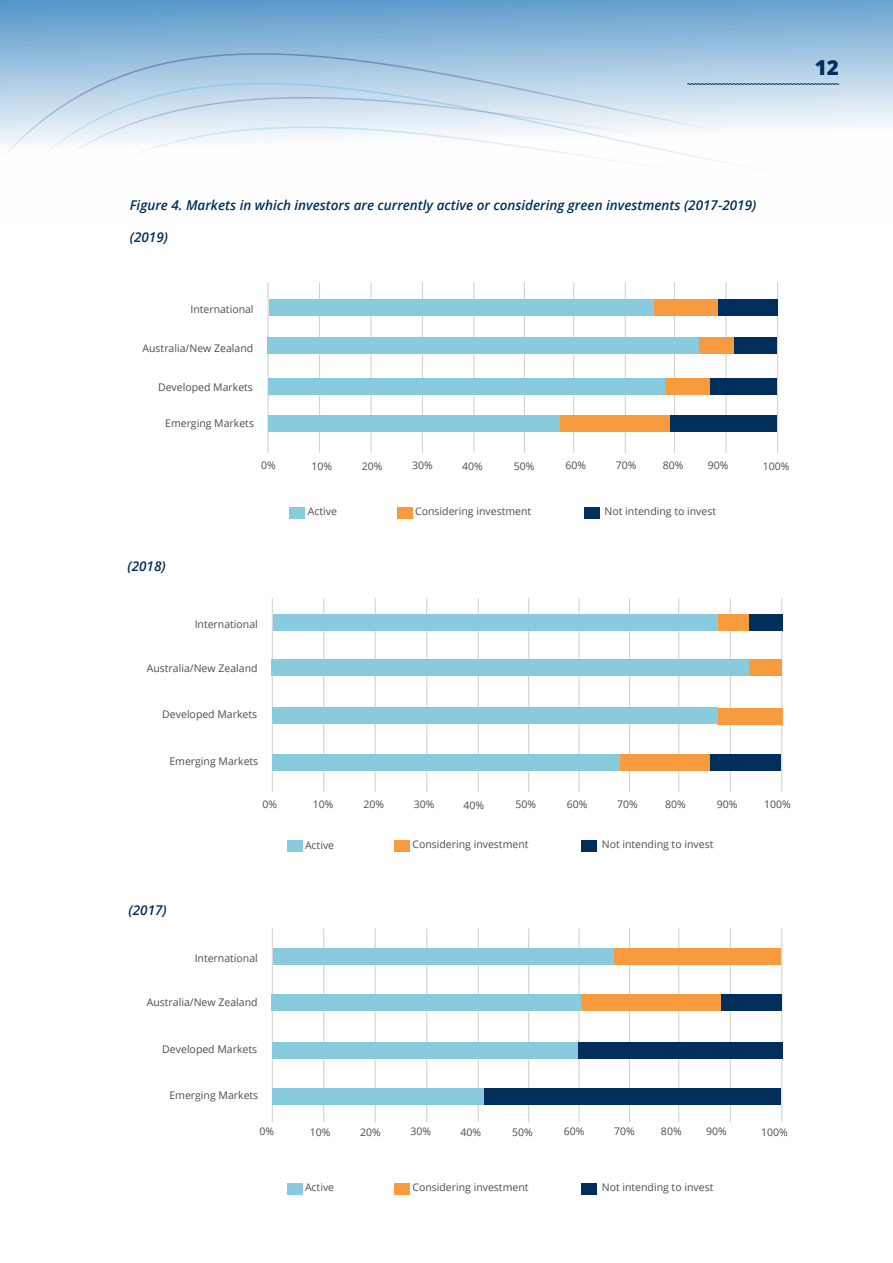
<style>
.page{position:relative;width:893px;height:1263px;background:#fff}
.page>*{position:absolute;margin:0;border:0;box-sizing:border-box;transform-origin:0 0}
.t1{font:800 20.7px "Open Sans";color:#002f5d}
.t2{font:italic 600 13.5px "Open Sans";color:#002f5d}
.t3{font:10.5px "Open Sans";color:#4d4d4f}
</style>
<div class="page">
<svg style="left:0;top:0;width:893px;height:125px;background:#7aadd4"></svg>
<svg style="left:0;top:52px;width:890px;height:115px"></svg>
<hr style="left:267px;top:282px;width:2px;height:171px;background:#d1d3d4">
<hr style="left:319px;top:282px;width:1px;height:171px;background:#d1d3d4">
<hr style="left:370px;top:282px;width:2px;height:171px;background:#d1d3d4">
<hr style="left:422px;top:282px;width:1px;height:171px;background:#d1d3d4">
<hr style="left:473px;top:282px;width:2px;height:171px;background:#d1d3d4">
<hr style="left:524px;top:282px;width:1px;height:171px;background:#d1d3d4">
<hr style="left:573px;top:282px;width:1px;height:171px;background:#d1d3d4">
<hr style="left:625px;top:282px;width:1px;height:171px;background:#d1d3d4">
<hr style="left:674px;top:282px;width:1px;height:171px;background:#d1d3d4">
<hr style="left:725px;top:282px;width:2px;height:171px;background:#d1d3d4">
<hr style="left:777px;top:282px;width:1px;height:171px;background:#d1d3d4">
<div style="left:290px;top:507px;width:15px;height:12px;background:#88cbdf"></div>
<div style="left:397px;top:507px;width:16px;height:11px;background:#f89a3e"></div>
<div style="left:584px;top:507px;width:15px;height:11px;background:#002f5d"></div>
<div style="left:717px;top:299px;width:61px;height:17px;background:#002f5d"></div>
<div style="left:670px;top:416px;width:107px;height:16px;background:#002f5d"></div>
<div style="left:710px;top:378px;width:67px;height:16px;background:#002f5d"></div>
<div style="left:734px;top:337px;width:43px;height:17px;background:#002f5d"></div>
<div style="left:653px;top:299px;width:64px;height:17px;background:#f89a3e"></div>
<div style="left:699px;top:337px;width:35px;height:17px;background:#f89a3e"></div>
<div style="left:664px;top:378px;width:46px;height:16px;background:#f89a3e"></div>
<div style="left:559px;top:416px;width:111px;height:16px;background:#f89a3e"></div>
<div style="left:268px;top:416px;width:291px;height:16px;background:#88cbdf"></div>
<div style="left:268px;top:378px;width:396px;height:16px;background:#88cbdf"></div>
<div style="left:267px;top:337px;width:432px;height:17px;background:#88cbdf"></div>
<div style="left:269px;top:299px;width:384px;height:17px;background:#88cbdf"></div>
<hr style="left:272px;top:598px;width:1px;height:194px;background:#d1d3d4">
<hr style="left:323px;top:598px;width:1px;height:194px;background:#d1d3d4">
<hr style="left:375px;top:598px;width:1px;height:194px;background:#d1d3d4">
<hr style="left:426px;top:598px;width:1px;height:194px;background:#d1d3d4">
<hr style="left:478px;top:598px;width:1px;height:194px;background:#d1d3d4">
<hr style="left:528px;top:598px;width:1px;height:194px;background:#d1d3d4">
<hr style="left:578px;top:598px;width:2px;height:194px;background:#d1d3d4">
<hr style="left:629px;top:598px;width:1px;height:194px;background:#d1d3d4">
<hr style="left:678px;top:598px;width:1px;height:194px;background:#d1d3d4">
<hr style="left:730px;top:598px;width:1px;height:194px;background:#d1d3d4">
<hr style="left:781px;top:598px;width:1px;height:194px;background:#d1d3d4">
<div style="left:287px;top:841px;width:15px;height:11px;background:#88cbdf"></div>
<div style="left:395px;top:840px;width:15px;height:12px;background:#f89a3e"></div>
<div style="left:581px;top:840px;width:16px;height:12px;background:#002f5d"></div>
<div style="left:749px;top:614px;width:34px;height:17px;background:#002f5d"></div>
<div style="left:710px;top:754px;width:71px;height:16px;background:#002f5d"></div>
<div style="left:717px;top:614px;width:32px;height:17px;background:#f89a3e"></div>
<div style="left:748px;top:659px;width:34px;height:17px;background:#f89a3e"></div>
<div style="left:717px;top:708px;width:66px;height:16px;background:#f89a3e"></div>
<div style="left:620px;top:754px;width:90px;height:16px;background:#f89a3e"></div>
<div style="left:272px;top:754px;width:348px;height:16px;background:#88cbdf"></div>
<div style="left:272px;top:708px;width:445px;height:16px;background:#88cbdf"></div>
<div style="left:271px;top:659px;width:478px;height:17px;background:#88cbdf"></div>
<div style="left:273px;top:614px;width:444px;height:17px;background:#88cbdf"></div>
<hr style="left:272px;top:928px;width:1px;height:194px;background:#d1d3d4">
<hr style="left:323px;top:928px;width:1px;height:194px;background:#d1d3d4">
<hr style="left:375px;top:928px;width:1px;height:194px;background:#d1d3d4">
<hr style="left:426px;top:928px;width:1px;height:194px;background:#d1d3d4">
<hr style="left:478px;top:928px;width:1px;height:194px;background:#d1d3d4">
<hr style="left:528px;top:928px;width:1px;height:194px;background:#d1d3d4">
<hr style="left:578px;top:928px;width:2px;height:194px;background:#d1d3d4">
<hr style="left:629px;top:928px;width:1px;height:194px;background:#d1d3d4">
<hr style="left:678px;top:928px;width:1px;height:194px;background:#d1d3d4">
<hr style="left:730px;top:928px;width:1px;height:194px;background:#d1d3d4">
<hr style="left:781px;top:928px;width:1px;height:194px;background:#d1d3d4">
<div style="left:287px;top:1183px;width:15px;height:11px;background:#88cbdf"></div>
<div style="left:395px;top:1183px;width:15px;height:11px;background:#f89a3e"></div>
<div style="left:581px;top:1183px;width:16px;height:11px;background:#002f5d"></div>
<div style="left:484px;top:1088px;width:297px;height:17px;background:#002f5d"></div>
<div style="left:614px;top:948px;width:167px;height:17px;background:#f89a3e"></div>
<div style="left:578px;top:994px;width:150px;height:16px;background:#f89a3e"></div>
<div style="left:721px;top:994px;width:61px;height:16px;background:#002f5d"></div>
<div style="left:578px;top:1042px;width:205px;height:16px;background:#002f5d"></div>
<div style="left:272px;top:1088px;width:212px;height:17px;background:#88cbdf"></div>
<div style="left:272px;top:1042px;width:306px;height:16px;background:#88cbdf"></div>
<div style="left:271px;top:994px;width:310px;height:16px;background:#88cbdf"></div>
<div style="left:273px;top:948px;width:341px;height:17px;background:#88cbdf"></div>
<h1 class="t1" style="left:815px;top:52px;width:26px">12</h1>
<p class="t2" style="left:130px;top:196px;width:628px">Figure 4. Markets in which investors are currently active or considering green investments (2017-2019)</p>
<p class="t2" style="left:130px;top:228px;width:40px">(2019)</p>
<p class="t3" style="left:190px;top:302px;width:65px">International</p>
<p class="t3" style="left:143px;top:341px;width:112px">Australia/New Zealand</p>
<p class="t3" style="left:158px;top:380px;width:96px">Developed Markets</p>
<p class="t3" style="left:165px;top:416px;width:90px">Emerging Markets</p>
<p class="t3" style="left:261px;top:458px;width:16px">0%</p>
<p class="t3" style="left:311px;top:459px;width:22px">10%</p>
<p class="t3" style="left:362px;top:459px;width:22px">20%</p>
<p class="t3" style="left:412px;top:458px;width:22px">30%</p>
<p class="t3" style="left:462px;top:459px;width:22px">40%</p>
<p class="t3" style="left:514px;top:459px;width:22px">50%</p>
<p class="t3" style="left:565px;top:458px;width:22px">60%</p>
<p class="t3" style="left:616px;top:458px;width:22px">70%</p>
<p class="t3" style="left:663px;top:458px;width:22px">80%</p>
<p class="t3" style="left:708px;top:458px;width:22px">90%</p>
<p class="t3" style="left:763px;top:459px;width:28px">100%</p>
<p class="t3" style="left:308px;top:504px;width:31px">Active</p>
<p class="t3" style="left:415px;top:504px;width:118px">Considering investment</p>
<p class="t3" style="left:604px;top:504px;width:113px">Not intending to invest</p>
<p class="t2" style="left:128px;top:557px;width:40px">(2018)</p>
<p class="t3" style="left:195px;top:617px;width:65px">International</p>
<p class="t3" style="left:147px;top:661px;width:112px">Australia/New Zealand</p>
<p class="t3" style="left:162px;top:707px;width:96px">Developed Markets</p>
<p class="t3" style="left:169px;top:754px;width:90px">Emerging Markets</p>
<p class="t3" style="left:263px;top:797px;width:16px">0%</p>
<p class="t3" style="left:313px;top:797px;width:22px">10%</p>
<p class="t3" style="left:363px;top:797px;width:22px">20%</p>
<p class="t3" style="left:414px;top:797px;width:22px">30%</p>
<p class="t3" style="left:464px;top:797px;width:22px">40%</p>
<p class="t3" style="left:515px;top:797px;width:22px">50%</p>
<p class="t3" style="left:567px;top:797px;width:22px">60%</p>
<p class="t3" style="left:617px;top:797px;width:22px">70%</p>
<p class="t3" style="left:665px;top:797px;width:22px">80%</p>
<p class="t3" style="left:717px;top:797px;width:22px">90%</p>
<p class="t3" style="left:764px;top:797px;width:28px">100%</p>
<p class="t2" style="left:129px;top:901px;width:40px">(2017)</p>
<p class="t3" style="left:195px;top:951px;width:65px">International</p>
<p class="t3" style="left:147px;top:995px;width:112px">Australia/New Zealand</p>
<p class="t3" style="left:162px;top:1042px;width:96px">Developed Markets</p>
<p class="t3" style="left:169px;top:1088px;width:90px">Emerging Markets</p>
<p class="t3" style="left:305px;top:838px;width:31px">Active</p>
<p class="t3" style="left:412px;top:837px;width:118px">Considering investment</p>
<p class="t3" style="left:602px;top:837px;width:113px">Not intending to invest</p>
<p class="t3" style="left:259px;top:1124px;width:16px">0%</p>
<p class="t3" style="left:310px;top:1125px;width:22px">10%</p>
<p class="t3" style="left:360px;top:1124px;width:22px">20%</p>
<p class="t3" style="left:411px;top:1124px;width:22px">30%</p>
<p class="t3" style="left:460px;top:1125px;width:22px">40%</p>
<p class="t3" style="left:512px;top:1125px;width:22px">50%</p>
<p class="t3" style="left:564px;top:1124px;width:22px">60%</p>
<p class="t3" style="left:614px;top:1124px;width:22px">70%</p>
<p class="t3" style="left:661px;top:1124px;width:22px">80%</p>
<p class="t3" style="left:706px;top:1124px;width:22px">90%</p>
<p class="t3" style="left:761px;top:1124px;width:28px">100%</p>
<p class="t3" style="left:305px;top:1180px;width:31px">Active</p>
<p class="t3" style="left:412px;top:1180px;width:118px">Considering investment</p>
<p class="t3" style="left:602px;top:1180px;width:113px">Not intending to invest</p>
</div>
